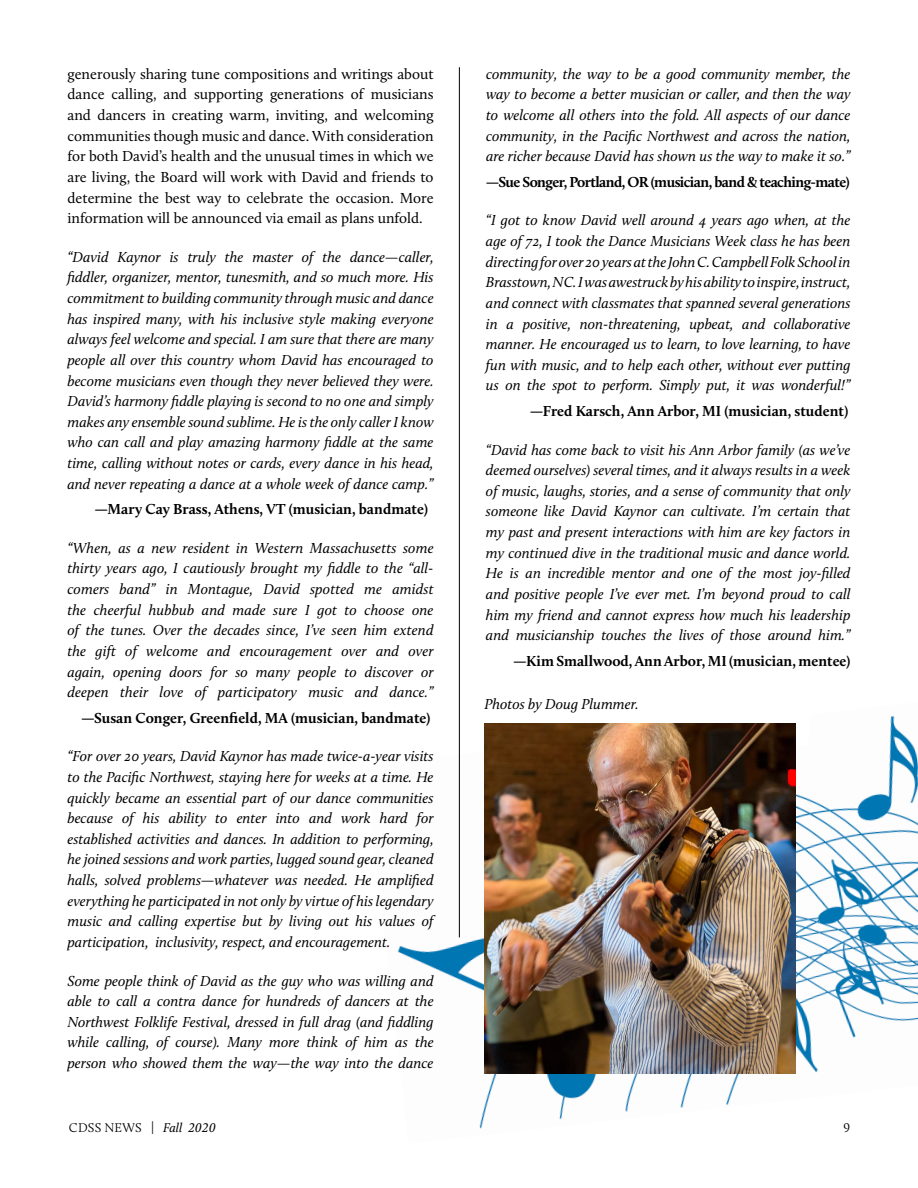
<style>
.page{position:relative;width:918px;height:1188px;background:#fff}
.page>*{position:absolute;margin:0;border:0;box-sizing:border-box;transform-origin:0 0}
.t1{font:italic 15px/20.7px "Calluna";color:#000;text-align:justify}
.t2{font:15px/20.7px "Calluna";color:#000;text-align:justify}
.t3{font:700 15px "Calluna";color:#000}
.t4{font:700 15px "Calluna";letter-spacing:-.04em;color:#000}
.t5{font:300 13.2px "Calluna";letter-spacing:.015em;color:#000}
.s1{font-weight:400;font-style:italic}
</style>
<div class="page">
<img style="left:397px;top:702px;width:521px;height:427px">
<svg style="left:585px;top:702px;width:287px;height:43px"></svg>
<img style="left:484px;top:723px;width:312px;height:351px">
<hr style="left:459px;top:67px;width:1px;height:870px;background:#000">
<p class="t2" style="left:68px;top:63px;width:368px">generously sharing tune compositions and writings about dance calling, and supporting generations of musicians and dancers in creating warm, inviting, and welcoming communities though music and dance. With consideration for both David’s health and the unusual times in which we are living, the Board will work with David and friends to determine the best way to celebrate the occasion. More information will be announced via email as plans unfold.</p>
<p class="t1" style="left:68px;top:246px;width:368px">“David Kaynor is truly the master of the dance—caller, fiddler, organizer, mentor, tunesmith, and so much more. His commitment to building community through music and dance has inspired many, with his inclusive style making everyone always feel welcome and special. I am sure that there are many people all over this country whom David has encouraged to become musicians even though they never believed they were.<br>David’s harmony fiddle playing is second to no one and simply makes any ensemble sound sublime. He is the only caller I know who can call and play amazing harmony fiddle at the same time, calling without notes or cards, every dance in his head, and never repeating a dance at a whole week of dance camp.”</p>
<p class="t3" style="left:94px;top:500px;width:335px">—Mary Cay Brass, Athens, VT (musician, bandmate)</p>
<p class="t1" style="left:68px;top:537px;width:368px">“When, as a new resident in Western Massachusetts some thirty years ago, I cautiously brought my fiddle to the “all&shy;comers band” in Montague, David spotted me amidst the cheerful hubbub and made sure I got to choose one of the tunes. Over the decades since, I’ve seen him extend the gift of welcome and encouragement over and over again, opening doors for so many people to discover or deepen their love of participatory music and dance.”</p>
<p class="t3" style="left:81px;top:708px;width:351px">—Susan Conger, Greenfield, MA (musician, bandmate)</p>
<p class="t1" style="left:68px;top:746px;width:368px">“For over 20 years, David Kaynor has made twice-a-year visits to the Pacific Northwest, staying here for weeks at a time. He quickly became an essential part of our dance communities because of his ability to enter into and work hard for established activities and dances. In addition to performing, he joined sessions and work parties, lugged sound gear, cleaned halls, solved problems—whatever was needed. He amplified everything he participated in not only by virtue of his legendary music and calling expertise but by living out his values of participation, inclusivity, respect, and encouragement.</p>
<p class="t1" style="left:68px;top:970px;width:368px">Some people think of David as the guy who was willing and able to call a contra dance for hundreds of dancers at the Northwest Folklife Festival, dressed in full drag (and fiddling while calling, of course). Many more think of him as the person who showed them the way—the way into the dance</p>
<p class="t1" style="left:486px;top:63px;width:366px">community, the way to be a good community member, the way to become a better musician or caller, and then the way to welcome all others into the fold. All aspects of our dance community, in the Pacific Northwest and across the nation, are richer because David has shown us the way to make it so.”</p>
<p class="t4" style="left:486px;top:172px;width:365px">—Sue Songer, Portland, OR (musician, band &amp; teaching-mate)</p>
<p class="t1" style="left:486px;top:210px;width:366px">“I got to know David well around 4 years ago when, at the age of 72, I took the Dance Musicians Week class he has been directing for over 20 years at the John C. Campbell Folk School in Brasstown, NC. I was awestruck by his ability to inspire, instruct, and connect with classmates that spanned several generations in a positive, non-threatening, upbeat, and collaborative manner. He encouraged us to learn, to love learning, to have fun with music, and to help each other, without ever putting us on the spot to perform. Simply put, it was wonderful!”</p>
<p class="t3" style="left:530px;top:402px;width:320px">—Fred Karsch, Ann Arbor, MI (musician, student)</p>
<p class="t1" style="left:486px;top:439px;width:366px">“David has come back to visit his Ann Arbor family (as we’ve deemed ourselves) several times, and it always results in a week of music, laughs, stories, and a sense of community that only someone like David Kaynor can cultivate. I’m certain that my past and present interactions with him are key factors in my continued dive in the traditional music and dance world.<br>He is an incredible mentor and one of the most joy-filled and positive people I’ve ever met. I’m beyond proud to call him my friend and cannot express how much his leadership and musicianship touches the lives of those around him.”</p>
<p class="t3" style="left:513px;top:651px;width:339px">—Kim Smallwood, Ann Arbor, MI (musician, mentee)</p>
<p class="t1" style="left:484px;top:693px;width:156px">Photos by Doug Plummer.</p>
<p class="t5" style="left:69px;top:1120px;width:148px">CDSS NEWS | <span class="s1">Fall 2020</span></p>
<p class="t5" style="left:844px;top:1120px;width:8px">9</p>
</div>
